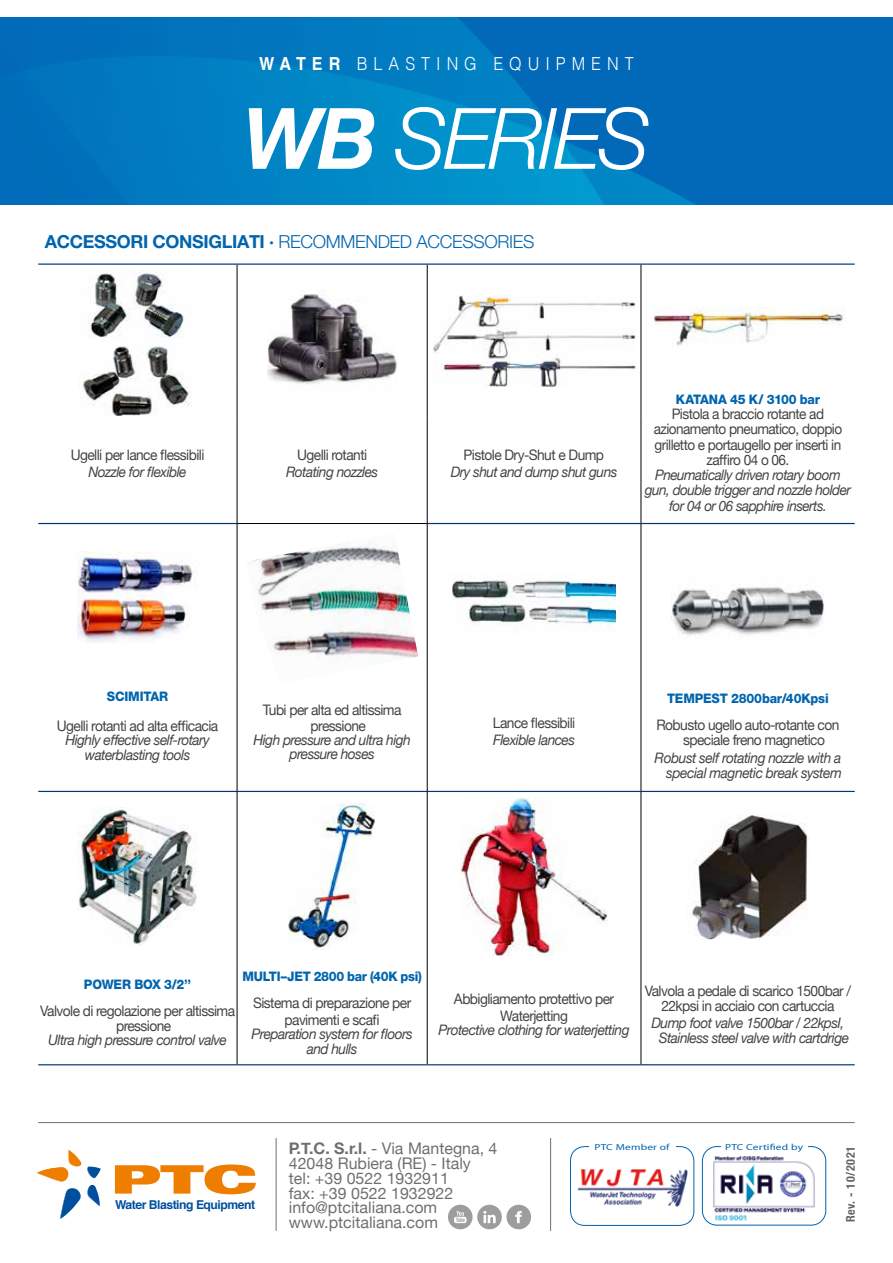
<style>
.page{position:relative;width:893px;height:1263px;background:#fff}
.page>*{position:absolute;margin:0;border:0;box-sizing:border-box;transform-origin:0 0}
.t1{font:italic 300 84.9px "Helvetica Neue";letter-spacing:-.04em;color:#fff}
.t2{font:300 18px "Helvetica Neue LT Pro";letter-spacing:-.02em;color:#0065ae}
.t3{font:300 18px "Helvetica";letter-spacing:.37em;color:#fff;scale:.9 1}
.t4{font:16.05px/14.9px "Helvetica Neue";color:#706f6f}
.t5{font:italic 14.55px/14.4px "Helvetica Neue";letter-spacing:-.04em;color:#454444;text-align:center;scale:.95 1}
.t6{font:14.55px/15.3px "Helvetica Neue";letter-spacing:-.04em;color:#454444;scale:.95 1}
.t7{font:14.55px/15.3px "Helvetica Neue";letter-spacing:-.04em;color:#454444;text-align:center;scale:.94 1}
.t8{font:italic 14.55px/15.3px "Helvetica Neue";letter-spacing:-.04em;color:#454444;text-align:center;scale:.94 1}
.t9{font:800 13.2px "Helvetica Neue LT Pro";letter-spacing:-.015em;color:#0065ae;scale:.95 1}
.t10{font:700 12.15px "Helvetica";letter-spacing:-.04em;color:#004f9f}
.t11{font:700 condensed 12px "Helvetica Neue";letter-spacing:.05em;color:#646363}
.t12{font:8.85px "Myriad Pro";letter-spacing:.015em;color:#0065ae;scale:1.3 1}
.s1{font-weight:700}
</style>
<div class="page">
<img style="left:0;top:17px;width:893px;height:187px">
<hr style="left:38px;top:1122px;width:817px;height:1px;background:#706f6f">
<hr style="left:276px;top:1138px;width:1px;height:93px;background:#706f6f">
<svg style="left:448px;top:1205px;width:83px;height:24px"></svg>
<div style="left:702px;top:1146px;width:124px;height:79px;border:1px solid #0065ae;border-radius:14px"></div>
<img style="left:713px;top:1156px;width:102px;height:65px">
<div style="left:721px;top:1143px;width:86px;height:7px;background:#fff"></div>
<img style="left:577px;top:1169px;width:110px;height:37px">
<div style="left:570px;top:1146px;width:124px;height:80px;border:1px solid #0065ae;border-radius:14px"></div>
<div style="left:589px;top:1143px;width:86px;height:7px;background:#fff"></div>
<hr style="left:550px;top:1138px;width:1px;height:93px;background:#706f6f">
<svg style="left:115px;top:1164px;width:141px;height:30px"></svg>
<svg style="left:37px;top:1150px;width:64px;height:69px"></svg>
<hr style="left:237px;top:523px;width:190px;height:1px;background:#000">
<hr style="left:38px;top:263px;width:199px;height:2px;background:#033878">
<hr style="left:38px;top:523px;width:199px;height:1px;background:#033878">
<hr style="left:38px;top:791px;width:199px;height:1px;background:#033878">
<hr style="left:38px;top:1064px;width:199px;height:1px;background:#033878">
<hr style="left:237px;top:263px;width:190px;height:2px;background:#033878">
<hr style="left:427px;top:263px;width:214px;height:2px;background:#033878">
<hr style="left:641px;top:263px;width:214px;height:2px;background:#033878">
<hr style="left:427px;top:523px;width:214px;height:1px;background:#033878">
<hr style="left:641px;top:523px;width:214px;height:1px;background:#033878">
<hr style="left:237px;top:791px;width:190px;height:1px;background:#033878">
<hr style="left:427px;top:791px;width:214px;height:1px;background:#033878">
<hr style="left:641px;top:791px;width:214px;height:1px;background:#033878">
<hr style="left:237px;top:1064px;width:190px;height:1px;background:#033878">
<hr style="left:427px;top:1064px;width:214px;height:1px;background:#033878">
<hr style="left:641px;top:1064px;width:214px;height:1px;background:#033878">
<hr style="left:237px;top:265px;width:1px;height:114px;background:#000">
<hr style="left:427px;top:265px;width:1px;height:114px;background:#000">
<hr style="left:641px;top:265px;width:1px;height:114px;background:#000">
<hr style="left:237px;top:379px;width:1px;height:38px;background:#000">
<hr style="left:427px;top:379px;width:1px;height:38px;background:#000">
<hr style="left:641px;top:379px;width:1px;height:38px;background:#000">
<hr style="left:237px;top:523px;width:1px;height:147px;background:#000">
<hr style="left:427px;top:523px;width:1px;height:147px;background:#000">
<hr style="left:641px;top:523px;width:1px;height:147px;background:#000">
<hr style="left:237px;top:791px;width:1px;height:170px;background:#000">
<hr style="left:427px;top:791px;width:1px;height:170px;background:#000">
<hr style="left:641px;top:791px;width:1px;height:170px;background:#000">
<hr style="left:237px;top:417px;width:1px;height:106px;background:#000">
<hr style="left:427px;top:417px;width:1px;height:106px;background:#000">
<hr style="left:641px;top:417px;width:1px;height:106px;background:#000">
<hr style="left:237px;top:681px;width:1px;height:110px;background:#000">
<hr style="left:427px;top:681px;width:1px;height:110px;background:#000">
<hr style="left:641px;top:681px;width:1px;height:110px;background:#000">
<hr style="left:237px;top:961px;width:1px;height:103px;background:#000">
<hr style="left:427px;top:961px;width:1px;height:103px;background:#000">
<hr style="left:641px;top:961px;width:1px;height:103px;background:#000">
<img style="left:79px;top:271px;width:111px;height:145px">
<img style="left:267px;top:294px;width:130px;height:90px">
<img style="left:433px;top:295px;width:202px;height:92px">
<img style="left:654px;top:308px;width:189px;height:38px">
<img style="left:77px;top:552px;width:121px;height:90px">
<img style="left:252px;top:541px;width:166px;height:123px">
<img style="left:452px;top:580px;width:164px;height:53px">
<img style="left:670px;top:587px;width:155px;height:48px">
<img style="left:77px;top:809px;width:120px;height:136px">
<img style="left:288px;top:803px;width:88px;height:146px">
<img style="left:460px;top:797px;width:148px;height:159px">
<img style="left:689px;top:815px;width:119px;height:125px">
<p class="t3" style="left:259px;top:49px;width:418px"><span class="s1">WATER</span> BLASTING EQUIPMENT</p>
<h1 class="t1" style="left:243px;top:71px;width:409px"><span class="s1">WB</span> SERIES</h1>
<p class="t2" style="left:45px;top:231px;width:491px"><span class="s1">ACCESSORI CONSIGLIATI ·</span> RECOMMENDED ACCESSORIES</p>
<p class="t6" style="left:71px;top:448px;width:142px">Ugelli per lance flessibili</p>
<p class="t5" style="left:89px;top:466px;width:105px">Nozzle for flexible</p>
<p class="t6" style="left:297px;top:448px;width:75px">Ugelli rotanti</p>
<p class="t5" style="left:286px;top:466px;width:98px">Rotating nozzles</p>
<p class="t6" style="left:464px;top:448px;width:149px">Pistole Dry-Shut e Dump</p>
<p class="t5" style="left:451px;top:466px;width:177px">Dry shut and dump shut guns</p>
<p class="t9" style="left:676px;top:391px;width:153px">KATANA 45 K/ 3100 bar</p>
<p class="t7" style="left:654px;top:407px;width:202px">Pistola a braccio rotante ad azionamento pneumatico, doppio grilletto e portaugello per inserti in zaffiro 04 o 06.</p>
<p class="t8" style="left:645px;top:468px;width:221px">Pneumatically driven rotary boom gun, double trigger and nozzle holder for 04 or 06 sapphire inserts.</p>
<p class="t9" style="left:107px;top:689px;width:66px">SCIMITAR</p>
<p class="t6" style="left:57px;top:719px;width:171px">Ugelli rotanti ad alta efficacia</p>
<p class="t5" style="left:65px;top:734px;width:154px">Highly effective self-rotary waterblasting tools</p>
<p class="t6" style="left:311px;top:703px;width:97px;text-indent:-48px">Tubi per alta ed altissima pressione</p>
<p class="t5" style="left:253px;top:733px;width:167px">High pressure and ultra high pressure hoses</p>
<p class="t6" style="left:493px;top:716px;width:88px">Lance flessibili</p>
<p class="t5" style="left:493px;top:734px;width:88px">Flexible lances</p>
<p class="t9" style="left:667px;top:691px;width:172px">TEMPEST 2800bar/40Kpsi</p>
<p class="t6" style="left:683px;top:718px;width:166px;text-indent:-27px">Robusto ugello auto-rotante con speciale freno magnetico</p>
<p class="t5" style="left:655px;top:750px;width:199px;line-height:15.3px;text-align:right">Robust self rotating nozzle with a special magnetic break system</p>
<p class="t9" style="left:84px;top:977px;width:114px">POWER BOX 3/2’’</p>
<p class="t6" style="left:116px;top:1004px;width:127px;text-indent:-76px">Valvole di regolazione per altissima pressione</p>
<p class="t5" style="left:48px;top:1034px;width:190px">Ultra high pressure control valve</p>
<p class="t9" style="left:242px;top:968px;width:191px">MULTI–JET 2800 bar (40K psi)</p>
<p class="t6" style="left:253px;top:994px;width:168px;line-height:17.4px;text-align:center">Sistema di preparazione per pavimenti e scafi</p>
<p class="t5" style="left:252px;top:1028px;width:171px">Preparation system for floors and hulls</p>
<p class="t6" style="left:454px;top:990px;width:170px;line-height:17.4px;text-align:center">Abbigliamento protettivo per<br>Waterjetting</p>
<p class="t5" style="left:439px;top:1024px;width:202px">Protective clothing for waterjetting</p>
<p class="t6" style="left:645px;top:983px;width:219px;text-align:center">Valvola a pedale di scarico 1500bar /<br>22kpsi in acciaio con cartuccia</p>
<p class="t5" style="left:651px;top:1016px;width:210px;line-height:15.3px">Dump foot valve 1500bar / 22kpsI,<br>Stainless steel valve with cartdrige</p>
<p class="t10" style="left:115px;top:1195px;width:142px">Water Blasting Equipment</p>
<p class="t4" style="left:289px;top:1142px;width:210px"><span class="s1">P.T.C. S.r.l.</span> - Via Mantegna, 4<br>42048 Rubiera (RE) - Italy<br>tel: +39 0522 1932911<br>fax: +39 0522 1932922 info@ptcitaliana.com www.ptcitaliana.com</p>
<p class="t12" style="left:594px;top:1141px;width:59px">PTC Member of</p>
<p class="t12" style="left:725px;top:1141px;width:61px">PTC Certified by</p>
<p class="t11" style="left:840px;top:1222px;width:77px;rotate:-90deg">Rev. - 10/2021</p>
</div>
